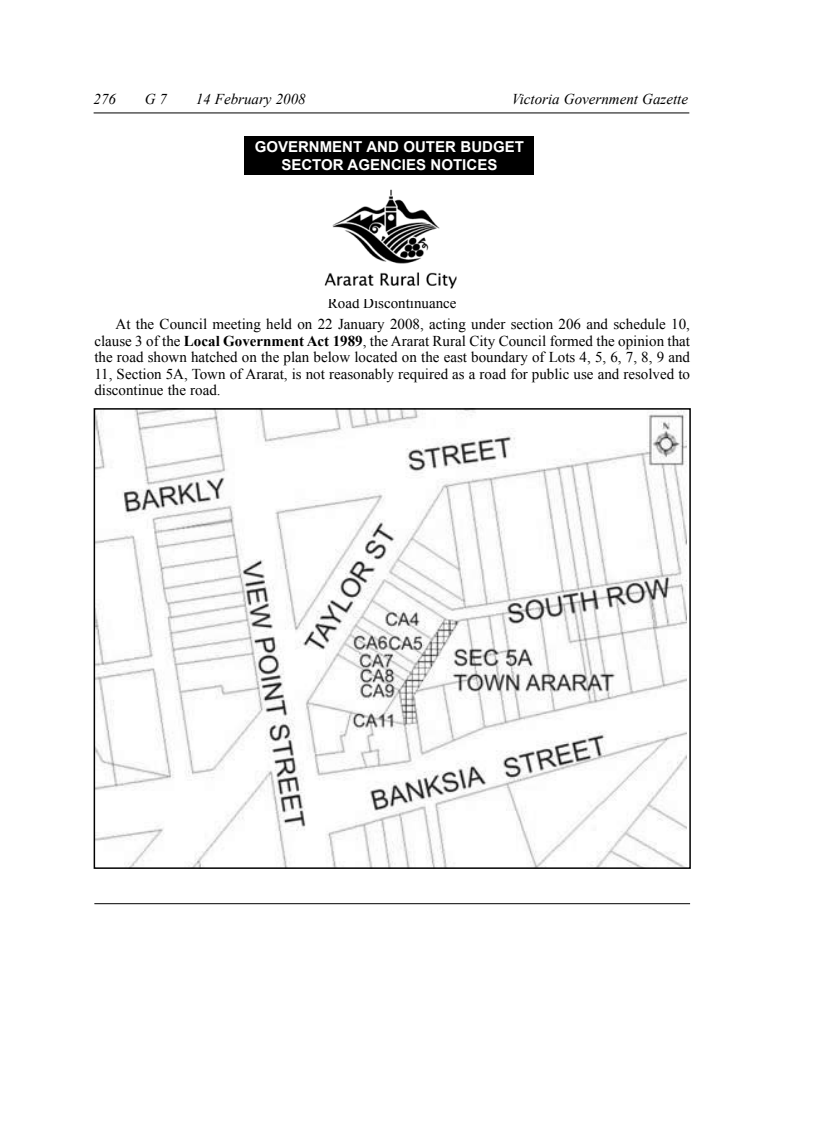
<style>
.page{position:relative;width:817px;height:1132px;background:#fff}
.page>*{position:absolute;margin:0;border:0;box-sizing:border-box;transform-origin:0 0}
.Body{font:15px/16.5px "Times New Roman";color:#000;text-align:justify}
.Reversed_headings{font:700 15px "Arial";color:#fff}
.t1{font:italic 15px "Times New Roman";color:#000}
.Acts_heading_3{font:15px "Times New Roman";color:#000}
.s1{font-weight:700}
</style>
<div class="page">
<hr style="left:94px;top:112px;width:595px;height:1px;background:#000">
<div style="left:244px;top:136px;width:290px;height:38px;background:#000"></div>
<hr style="left:94px;top:903px;width:596px;height:1px;background:#000">
<img style="left:324px;top:189px;width:133px;height:100px">
<img style="left:97px;top:411px;width:589px;height:454px">
<div style="left:94px;top:408px;width:596px;height:460px;border:2px solid #000"></div>
<p class="t1" style="left:94px;top:89px;width:24px">276</p>
<p class="t1" style="left:145px;top:89px;width:24px">G 7</p>
<p class="t1" style="left:196px;top:89px;width:111px">14 February 2008</p>
<p class="t1" style="left:511px;top:89px;width:178px">Victoria Government Gazette</p>
<p class="Reversed_headings" style="left:255px;top:138px;width:12px">GOVERNMENT</p>
<p class="Reversed_headings" style="left:366px;top:138px;width:12px">AND</p>
<p class="Reversed_headings" style="left:403px;top:138px;width:12px">OUTER</p>
<p class="Reversed_headings" style="left:460px;top:138px;width:12px">BUDGET</p>
<p class="Reversed_headings" style="left:281px;top:156px;width:12px">SECTOR</p>
<p class="Reversed_headings" style="left:347px;top:156px;width:11px">AGENCIES</p>
<p class="Reversed_headings" style="left:430px;top:156px;width:11px">NOTICES</p>
<p class="Acts_heading_3" style="left:328px;top:293px;width:130px">Road Discontinuance</p>
<p class="Body" style="left:94px;top:315px;width:597px;text-indent:21px">At the Council meeting held on 22 January 2008, acting under section 206 and schedule 10, clause 3 of the <span class="s1">Local Government Act 1989</span>, the Ararat Rural City Council formed the opinion that the road shown hatched on the plan below located on the east boundary of Lots 4, 5, 6, 7, 8, 9 and 11, Section 5A, Town of Ararat, is not reasonably required as a road for public use and resolved to discontinue the road.</p>
</div>
